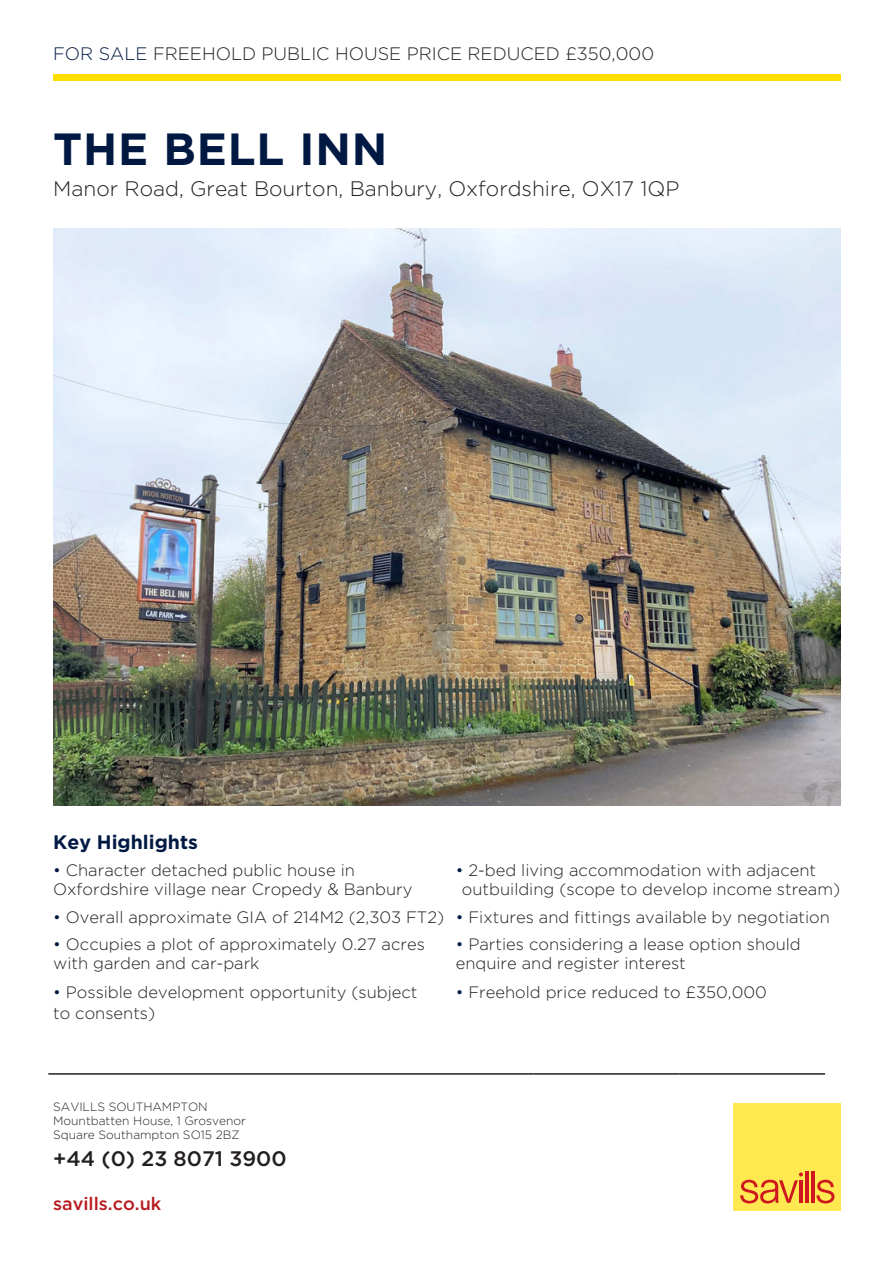
<style>
.page{position:relative;width:893px;height:1264px;background:#fff}
.page>*{position:absolute;margin:0;border:0;box-sizing:border-box;transform-origin:0 0}
.t1{font:700 45px "Gotham";letter-spacing:.02em;color:#001943}
.t2{font:300 21px "Gotham";color:#231f20}
.t3{font:500 21px "Gotham";color:#231f20}
.t4{font:700 19.5px "Gotham";color:#001943}
.t5{font:300 18px "Gotham";color:#231f20}
.t6{font:500 18px "Gotham";color:#b81a1f}
.t7{font:300 16.5px/19.2px "Gotham";color:#231f20}
.t8{font:300 12px/14px "Gotham";color:#231f20}
.s1{color:#001943}
</style>
<div class="page">
<img style="left:53px;top:228px;width:787px;height:577px">
<div style="left:53px;top:74px;width:787px;height:6px;background:#fede00"></div>
<div style="left:733px;top:1103px;width:107px;height:107px;background:#ffe850"></div>
<svg style="left:740px;top:1172px;width:63px;height:31px"></svg>
<hr style="left:799px;top:1180px;width:3px;height:22px;background:#ce171e">
<hr style="left:805px;top:1171px;width:3px;height:31px;background:#ce171e">
<hr style="left:811px;top:1171px;width:3px;height:31px;background:#ce171e">
<svg style="left:816px;top:1179px;width:18px;height:24px"></svg>
<hr style="left:48px;top:1073px;width:485px;height:1px;background:#231f20">
<hr style="left:533px;top:1073px;width:146px;height:1px;background:#231f20">
<hr style="left:679px;top:1073px;width:146px;height:1px;background:#231f20">
<h4 class="t5" style="left:53px;top:43px;width:602px"><span class="s1">FOR SALE</span> FREEHOLD PUBLIC HOUSE PRICE REDUCED £350,000</h4>
<h2 class="t1" style="left:53px;top:122px;width:335px">THE BELL INN</h2>
<h2 class="t2" style="left:53px;top:175px;width:627px">Manor Road, Great Bourton, Banbury, Oxfordshire, OX17 1QP</h2>
<p class="t4" style="left:53px;top:830px;width:146px">Key Highlights</p>
<p class="t7" style="left:53px;top:860px;width:361px"><span class="s1">•</span> Character detached public house in<br>Oxfordshire village near Cropedy &amp; Banbury</p>
<p class="t7" style="left:53px;top:907px;width:392px"><span class="s1">•</span> Overall approximate GIA of 214M2 (2,303 FT2)</p>
<p class="t7" style="left:53px;top:934px;width:373px"><span class="s1">•</span> Occupies a plot of approximately 0.27 acres with garden and car-park</p>
<p class="t7" style="left:53px;top:981px;width:366px;line-height:21.3px"><span class="s1">•</span> Possible development opportunity (subject to consents)</p>
<p class="t7" style="left:462px;top:860px;width:379px;text-indent:-6px"><span class="s1">•</span> 2-bed living accommodation with adjacent outbuilding (scope to develop income stream)</p>
<p class="t7" style="left:455px;top:907px;width:375px"><span class="s1">•</span> Fixtures and fittings available by negotiation</p>
<p class="t7" style="left:455px;top:934px;width:346px"><span class="s1">•</span> Parties considering a lease option should enquire and register interest</p>
<p class="t7" style="left:455px;top:982px;width:313px"><span class="s1">•</span> Freehold price reduced to £350,000</p>
<h1 class="t8" style="left:53px;top:1099px;width:156px">SAVILLS SOUTHAMPTON</h1>
<h2 class="t8" style="left:53px;top:1113px;width:194px">Mountbatten House, 1 Grosvenor<br>Square Southampton SO15 2BZ</h2>
<p class="t3" style="left:53px;top:1145px;width:235px">+44 (0) 23 8071 3900</p>
<h4 class="t6" style="left:53px;top:1192px;width:110px">savills.co.uk</h4>
</div>
